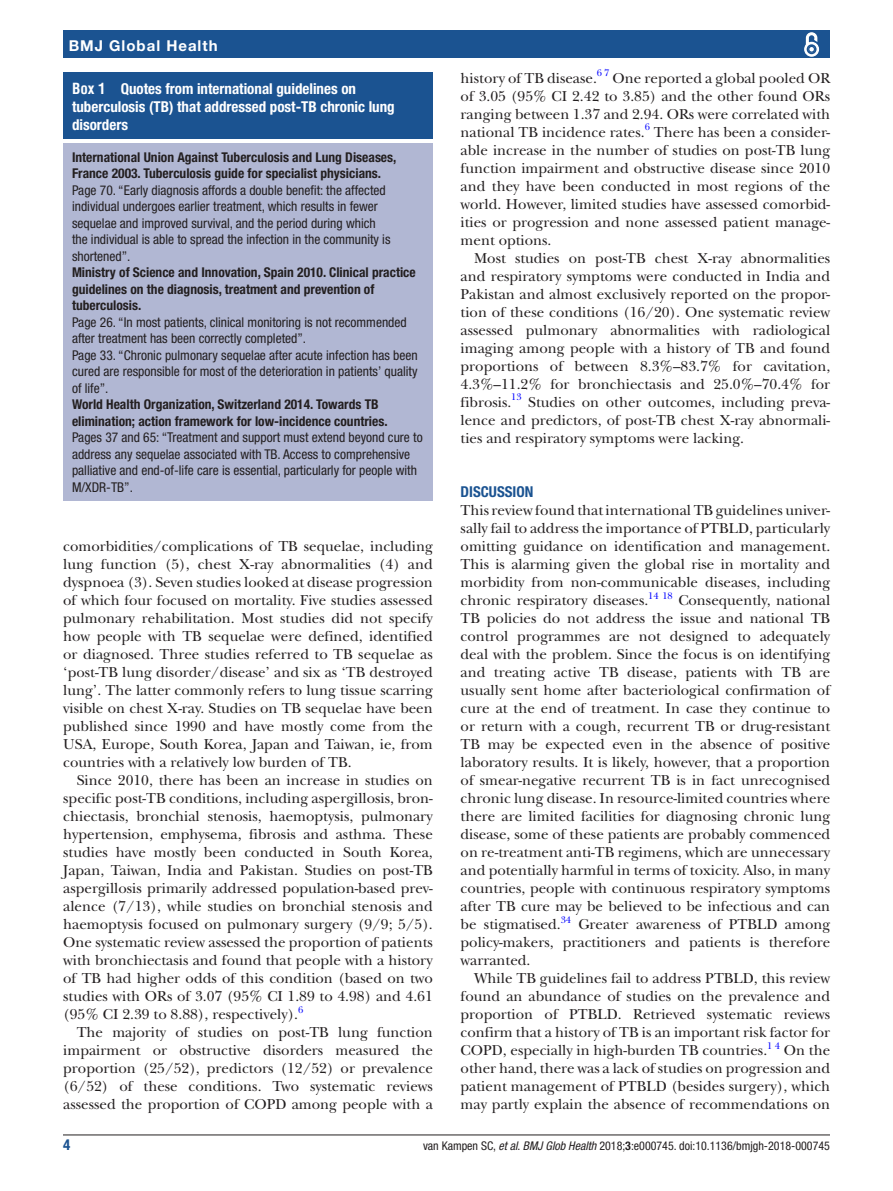
<style>
.page{position:relative;width:893px;height:1191px;background:#fff}
.page>*{position:absolute;margin:0;border:0;box-sizing:border-box;transform-origin:0 0}
.t1{font:15px/18px "New Baskerville";color:#231f20;text-align:justify}
.t2{font:700 condensed 15px/18px "Helvetica Neue LT Std";color:#fff}
.t3{font:700 15px "Helvetica Neue LT Std";letter-spacing:.065em;color:#fff}
.t4{font:700 condensed 15px "Helvetica Neue LT Std";color:#1b5391}
.t5{font:condensed 13.5px/16.5px "Helvetica Neue LT Std";color:#231f20}
.t6{font:700 condensed 13.5px/16.5px "Helvetica Neue LT Std";color:#231f20}
.t7{font:condensed 12px "Helvetica Neue LT Std";color:#231f20}
.t8{font:9.9px "New Baskerville";color:#00f}
.s1{font-family:"Helvetica"}
.s2{font-style:italic}
.s3{font-weight:700}
</style>
<div class="page">
<hr style="left:63px;top:1134px;width:767px;height:1px;background:#231f20">
<div style="left:63px;top:31px;width:767px;height:27px;background:#1b5391"></div>
<svg style="left:804px;top:32px;width:16px;height:25px"></svg>
<div style="left:808px;top:46px;width:7px;height:7px;border:1px solid #1b5391;border-radius:50%"></div>
<div style="left:63px;top:73px;width:370px;height:66px;background:#1b5391"></div>
<div style="left:63px;top:143px;width:370px;height:357px;background:#b1b7d3"></div>
<p class="t3" style="left:69px;top:36px;width:150px">BMJ Global Health</p>
<p class="t2" style="left:72px;top:79px;width:324px"><span class="s1">Box 1</span> Quotes from international guidelines on tuberculosis (TB) that addressed post-TB chronic lung disorders</p>
<p class="t6" style="left:72px;top:148px;width:326px">International Union Against Tuberculosis and Lung Diseases,<br>France 2003. Tuberculosis guide for specialist physicians.</p>
<p class="t5" style="left:72px;top:181px;width:320px">Page 70. “Early diagnosis affords a double benefit: the affected individual undergoes earlier treatment, which results in fewer sequelae and improved survival, and the period during which the individual is able to spread the infection in the community is shortened”.</p>
<p class="t6" style="left:72px;top:264px;width:345px">Ministry of Science and Innovation, Spain 2010. Clinical practice guidelines on the diagnosis, treatment and prevention of tuberculosis.</p>
<p class="t5" style="left:72px;top:313px;width:347px">Page 26. “In most patients, clinical monitoring is not recommended after treatment has been correctly completed”.<br>Page 33. “Chronic pulmonary sequelae after acute infection has been cured are responsible for most of the deterioration in patients’ quality of life”.</p>
<p class="t6" style="left:72px;top:396px;width:317px">World Health Organization, Switzerland 2014. Towards TB elimination; action framework for low-incidence countries.</p>
<p class="t5" style="left:72px;top:429px;width:352px">Pages 37 and 65: “Treatment and support must extend beyond cure to address any sequelae associated with TB. Access to comprehensive palliative and end-of-life care is essential, particularly for people with M/XDR-TB”.</p>
<p class="t1" style="left:63px;top:537px;width:371px">comorbidities/complications of TB sequelae, including lung function (5), chest X-ray abnormalities (4) and dyspnoea (3). Seven studies looked at disease progression of which four focused on mortality. Five studies assessed pulmonary rehabilitation. Most studies did not specify how people with TB sequelae were defined, identified or diagnosed. Three studies referred to TB sequelae as ‘post-TB lung disorder/disease’ and six as ‘TB destroyed lung’. The latter commonly refers to lung tissue scarring visible on chest X-ray. Studies on TB sequelae have been published since 1990 and have mostly come from the USA, Europe, South Korea, Japan and Taiwan, ie, from countries with a relatively low burden of TB.</p>
<p class="t1" style="left:63px;top:771px;width:371px;text-indent:14px">Since 2010, there has been an increase in studies on specific post-TB conditions, including aspergillosis, bron&shy;chiectasis, bronchial stenosis, haemoptysis, pulmonary hypertension, emphysema, fibrosis and asthma. These studies have mostly been conducted in South Korea, Japan, Taiwan, India and Pakistan. Studies on post-TB aspergillosis primarily addressed population-based prev&shy;alence (7/13), while studies on bronchial stenosis and haemoptysis focused on pulmonary surgery (9/9; 5/5).<br>One systematic review assessed the proportion of patients with bronchiectasis and found that people with a history of TB had higher odds of this condition (based on two studies with ORs of 3.07 (95% CI 1.89 to 4.98) and 4.61 (95% CI 2.39 to 8.88), respectively).</p>
<p class="t8" style="left:298px;top:1003px;width:7px">6</p>
<p class="t1" style="left:63px;top:1023px;width:371px;text-indent:14px">The majority of studies on post-TB lung function impairment or obstructive disorders measured the proportion (25/52), predictors (12/52) or prevalence (6/52) of these conditions. Two systematic reviews assessed the proportion of COPD among people with a</p>
<p class="t1" style="left:461px;top:69px;width:371px">history of TB disease.<sup>6</sup> <sup>7</sup> One reported a global pooled OR of 3.05 (95% CI 2.42 to 3.85) and the other found ORs ranging between 1.37 and 2.94. ORs were correlated with national TB incidence rates.</p>
<p class="t8" style="left:645px;top:121px;width:7px">6</p>
<p class="t1" style="left:461px;top:123px;width:371px;text-indent:193px">There has been a consider&shy;able increase in the number of studies on post-TB lung function impairment and obstructive disease since 2010 and they have been conducted in most regions of the world. However, limited studies have assessed comorbid&shy;ities or progression and none assessed patient manage&shy;ment options.</p>
<p class="t1" style="left:461px;top:249px;width:371px;text-indent:14px">Most studies on post-TB chest X-ray abnormalities and respiratory symptoms were conducted in India and Pakistan and almost exclusively reported on the propor&shy;tion of these conditions (16/20). One systematic review assessed pulmonary abnormalities with radiological imaging among people with a history of TB and found proportions of between 8.3%–83.7% for cavitation, 4.3%–11.2% for bronchiectasis and 25.0%–70.4% for fibrosis.</p>
<p class="t8" style="left:511px;top:391px;width:12px">13</p>
<p class="t1" style="left:461px;top:393px;width:371px;text-indent:68px">Studies on other outcomes, including preva&shy;lence and predictors, of post-TB chest X-ray abnormali&shy;ties and respiratory symptoms were lacking.</p>
<p class="t4" style="left:461px;top:483px;width:74px">Discussion</p>
<p class="t1" style="left:461px;top:501px;width:371px">This review found that international TB guidelines univer&shy;sally fail to address the importance of PTBLD, particularly omitting guidance on identification and management.<br>This is alarming given the global rise in mortality and morbidity from non-communicable diseases, including chronic respiratory diseases.<sup>14</sup> <sup>18</sup> Consequently, national TB policies do not address the issue and national TB control programmes are not designed to adequately deal with the problem. Since the focus is on identifying and treating active TB disease, patients with TB are usually sent home after bacteriological confirmation of cure at the end of treatment. In case they continue to or return with a cough, recurrent TB or drug-resistant TB may be expected even in the absence of positive laboratory results. It is likely, however, that a proportion of smear-negative recurrent TB is in fact unrecognised chronic lung disease. In resource-limited countries where there are limited facilities for diagnosing chronic lung disease, some of these patients are probably commenced on re-treatment anti-TB regimens, which are unnecessary and potentially harmful in terms of toxicity. Also, in many countries, people with continuous respiratory symptoms after TB cure may be believed to be infectious and can be stigmatised.</p>
<p class="t8" style="left:561px;top:913px;width:12px">34</p>
<p class="t1" style="left:461px;top:915px;width:371px;text-indent:118px">Greater awareness of PTBLD among policy-makers, practitioners and patients is therefore warranted.</p>
<p class="t1" style="left:461px;top:969px;width:371px;text-indent:14px">While TB guidelines fail to address PTBLD, this review found an abundance of studies on the prevalence and proportion of PTBLD. Retrieved systematic reviews confirm that a history of TB is an important risk factor for COPD, especially in high-burden TB countries.<sup>1</sup> <sup>4</sup> On the other hand, there was a lack of studies on progression and patient management of PTBLD (besides surgery), which may partly explain the absence of recommendations on</p>
<p class="t4" style="left:63px;top:1135px;width:9px">4</p>
<p class="t7" style="left:423px;top:1138px;width:408px">van Kampen SC, <span class="s2">et al</span>. <span class="s2">BMJ Glob Health</span> 2018;<span class="s3">3</span>:e000745. doi:10.1136/bmjgh-2018-000745</p>
</div>
